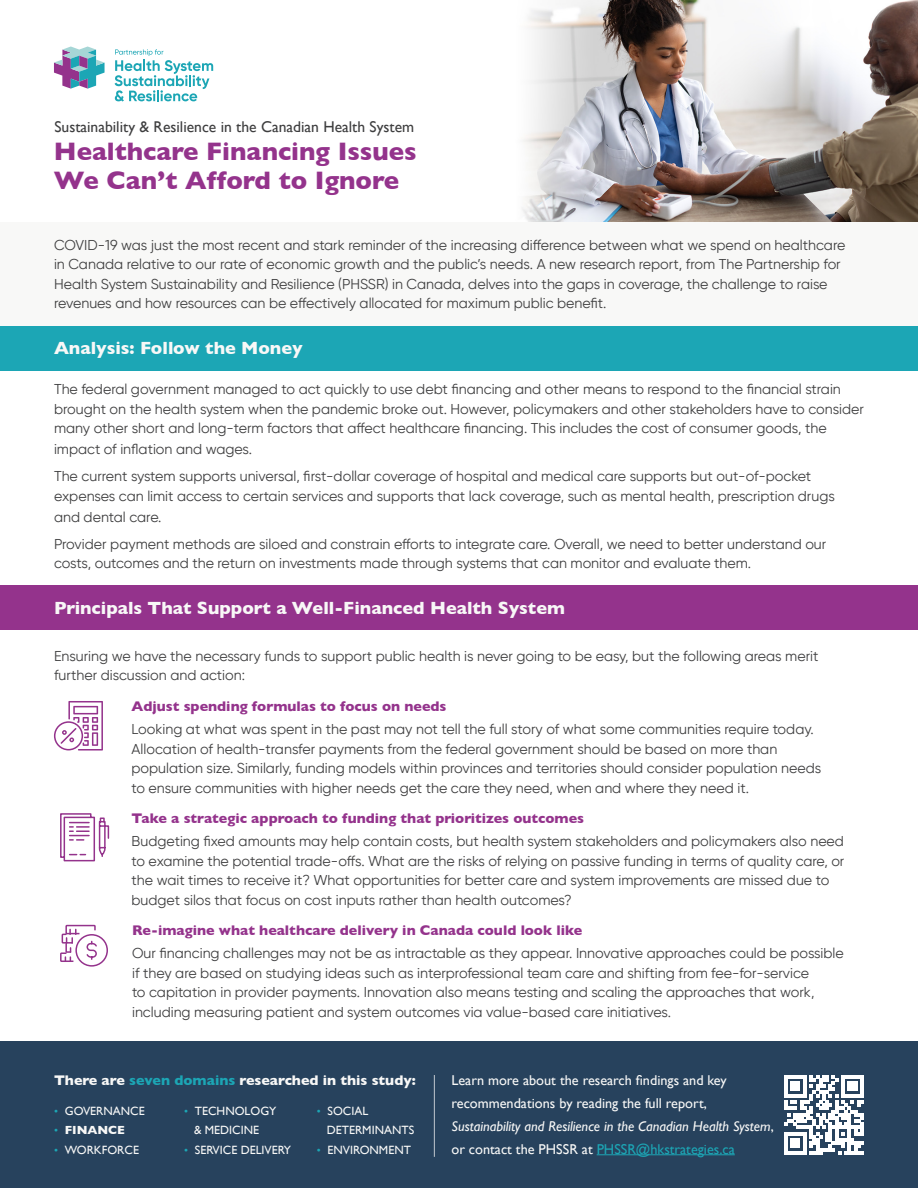
<style>
.page{position:relative;width:918px;height:1188px;background:#fff}
.page>*{position:absolute;margin:0;border:0;box-sizing:border-box;transform-origin:0 0}
.t1{font:700 25.8px/28.5px "Gill Sans";color:#94338c}
.t2{font:700 18px "Gill Sans";color:#f8f8f7}
.t3{font:15.6px "Gill Sans";color:#3e3e3f}
.t4{font:14.25px/19.5px "Gilroy";color:#3e3e3f}
.t5{font:14.25px/23px "Gill Sans";color:#f8f8f7}
.t6{font:700 14.25px "Gill Sans";color:#94338c}
.t7{font:700 14.25px "Gill Sans";color:#f8f8f7}
.t8{font:12px/19.5px "Gill Sans";color:#f8f8f7}
.t9{font:700 12px "Gill Sans";color:#f8f8f7}
.s1{color:#1ca6b5}
.s2{font-size:11.25px;color:#1ca6b5}
.s3{font-weight:400;font-size:11.25px;color:#1ca6b5}
.s4{font-style:italic}
</style>
<div class="page">
<img style="left:0;top:0;width:918px;height:736px">
<svg style="left:54px;top:46px;width:51px;height:43px"></svg>
<svg style="left:115px;top:49px;width:98px;height:53px"></svg>
<div style="left:0;top:222px;width:918px;height:127px;background:#f8f8f7"></div>
<div style="left:0;top:326px;width:918px;height:44px;background:#1ca6b5"></div>
<div style="left:0;top:586px;width:918px;height:44px;background:#94338c"></div>
<div style="left:0;top:1041px;width:918px;height:147px;background:#27425d"></div>
<hr style="left:434px;top:1075px;width:1px;height:82px;background:#f8f8f7">
<svg style="left:54px;top:701px;width:49px;height:50px"></svg>
<svg style="left:60px;top:813px;width:50px;height:49px"></svg>
<svg style="left:60px;top:924px;width:48px;height:43px"></svg>
<hr style="left:597px;top:1154px;width:138px;height:1px;background:#1ca6b5">
<svg style="left:784px;top:1075px;width:80px;height:79px"></svg>
<p class="t3" style="left:54px;top:118px;width:361px">Sustainability &amp; Resilience in the Canadian Health System</p>
<p class="t1" style="left:54px;top:137px;width:364px">Healthcare Financing Issues<br>We Can’t Afford to Ignore</p>
<p class="t4" style="left:54px;top:235px;width:793px">COVID-19 was just the most recent and stark reminder of the increasing difference between what we spend on healthcare in Canada relative to our rate of economic growth and the public’s needs. A new research report, from The Partnership for Health System Sustainability and Resilience (PHSSR) in Canada, delves into the gaps in coverage, the challenge to raise revenues and how resources can be effectively allocated for maximum public benefit.</p>
<p class="t2" style="left:54px;top:334px;width:250px">Analysis: Follow the Money</p>
<p class="t4" style="left:54px;top:379px;width:812px">The federal government managed to act quickly to use debt financing and other means to respond to the financial strain brought on the health system when the pandemic broke out. However, policymakers and other stakeholders have to consider many other short and long-term factors that affect healthcare financing. This includes the cost of consumer goods, the</p>
<p class="t4" style="left:54px;top:439px;width:200px">impact of inflation and wages.</p>
<p class="t4" style="left:54px;top:466px;width:782px">The current system supports universal, first-dollar coverage of hospital and medical care supports but out-of-pocket expenses can limit access to certain services and supports that lack coverage, such as mental health, prescription drugs</p>
<p class="t4" style="left:54px;top:507px;width:109px">and dental care.</p>
<p class="t4" style="left:54px;top:534px;width:774px">Provider payment methods are siloed and constrain efforts to integrate care. Overall, we need to better understand our costs, outcomes and the return on investments made through systems that can monitor and evaluate them.</p>
<p class="t2" style="left:54px;top:594px;width:512px">Principals That Support a Well-Financed Health System</p>
<p class="t4" style="left:54px;top:646px;width:766px">Ensuring we have the necessary funds to support public health is never going to be easy, but the following areas merit further discussion and action:</p>
<p class="t6" style="left:132px;top:695px;width:316px">Adjust spending formulas to focus on needs</p>
<p class="t4" style="left:132px;top:719px;width:691px">Looking at what was spent in the past may not tell the full story of what some communities require today.<br>Allocation of health-transfer payments from the federal government should be based on more than population size. Similarly, funding models within provinces and territories should consider population needs to ensure communities with higher needs get the care they need, when and where they need it.</p>
<p class="t6" style="left:132px;top:807px;width:454px">Take a strategic approach to funding that prioritizes outcomes</p>
<p class="t4" style="left:132px;top:832px;width:714px">Budgeting fixed amounts may help contain costs, but health system stakeholders and policymakers also need to examine the potential trade-offs. What are the risks of relying on passive funding in terms of quality care, or the wait times to receive it? What opportunities for better care and system improvements are missed due to budget silos that focus on cost inputs rather than health outcomes?</p>
<p class="t6" style="left:132px;top:918px;width:452px">Re-imagine what healthcare delivery in Canada could look like</p>
<p class="t4" style="left:132px;top:943px;width:713px">Our financing challenges may not be as intractable as they appear. Innovative approaches could be possible if they are based on studying ideas such as interprofessional team care and shifting from fee-for-service<br>to capitation in provider payments. Innovation also means testing and scaling the approaches that work, including measuring patient and system outcomes via value-based care initiatives.</p>
<p class="t7" style="left:54px;top:1069px;width:363px">There are <span class="s1">seven domains</span> researched in this study:</p>
<p class="t8" style="left:54px;top:1101px;width:92px"><span class="s2">•</span> GOVERNANCE</p>
<p class="t9" style="left:54px;top:1121px;width:73px"><span class="s3">•</span> FINANCE</p>
<p class="t8" style="left:54px;top:1140px;width:87px"><span class="s2">•</span> WORKFORCE</p>
<p class="t8" style="left:194px;top:1101px;width:84px;text-indent:-10px"><span class="s2">•</span> TECHNOLOGY &amp; MEDICINE</p>
<p class="t8" style="left:184px;top:1140px;width:109px"><span class="s2">•</span> SERVICE DELIVERY</p>
<p class="t8" style="left:327px;top:1101px;width:89px;text-indent:-10px"><span class="s2">•</span> SOCIAL<br>DETERMINANTS</p>
<p class="t8" style="left:317px;top:1140px;width:96px"><span class="s2">•</span> ENVIRONMENT</p>
<p class="t5" style="left:452px;top:1068px;width:324px">Learn more about the research findings and key recommendations by reading the full report, <span class="s4">Sustainability and Resilience in the Canadian Health System</span>, or contact the PHSSR at <span class="s1">PHSSR@hkstrategies.ca</span></p>
</div>
